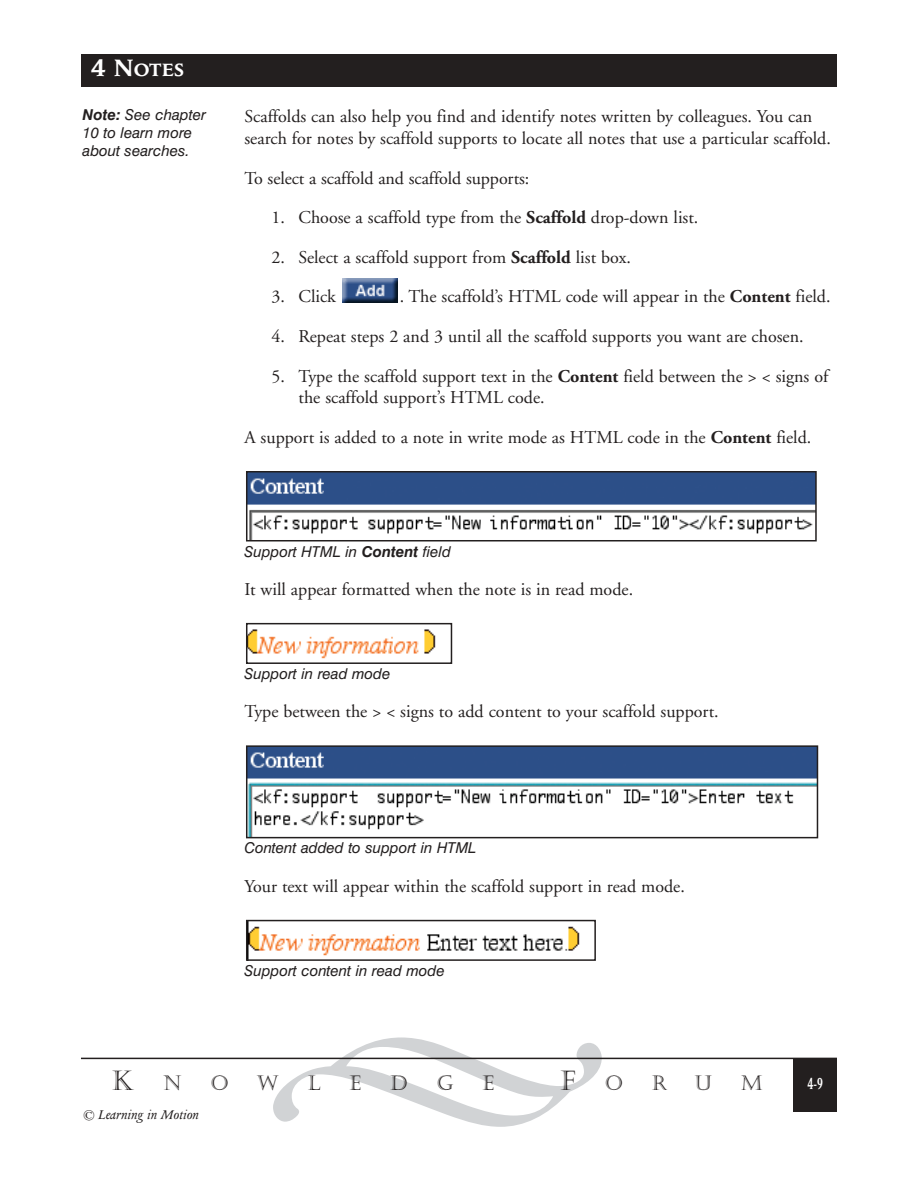
<style>
.page{position:relative;width:918px;height:1188px;background:#fff}
.page>*{position:absolute;margin:0;border:0;box-sizing:border-box;transform-origin:0 0}
.t1{font:27px "Castellar";color:#231f1f}
.t2{font:20.25px "Castellar";color:#231f1f}
.t3{font:700 20.25px "Columbus";color:#fff}
.t4{font:18px/21.6px "Adobe Garamond";color:#231f1f}
.t5{font:700 18px "Columbus";color:#fff;scale:.6 1}
.t6{font:italic 15px/18px "Swiss 721 BT";color:#231f1f}
.t7{font:italic 15px "Columbus";color:#231f1f}
.s1{font-size:27px}
.s2{font-weight:700}
.s3{font-size:20.25px}
</style>
<div class="page">
<div style="left:81px;top:54px;width:756px;height:32px;background:#231f1f"></div>
<hr style="left:81px;top:1058px;width:756px;height:1px;background:#231f1f">
<div style="left:794px;top:1058px;width:43px;height:54px;background:#231f1f"></div>
<img style="left:249px;top:926px;width:331px;height:30px">
<div style="left:246px;top:920px;width:350px;height:41px;border:2px solid #231f1f"></div>
<img style="left:249px;top:748px;width:566px;height:87px">
<div style="left:246px;top:745px;width:572px;height:93px;border:2px solid #231f1f"></div>
<img style="left:249px;top:629px;width:187px;height:30px">
<div style="left:246px;top:623px;width:206px;height:41px;border:2px solid #231f1f"></div>
<img style="left:249px;top:474px;width:565px;height:64px">
<div style="left:246px;top:471px;width:571px;height:70px;border:2px solid #231f1f"></div>
<img style="left:342px;top:278px;width:56px;height:24px">
<svg style="left:273px;top:1057px;width:329px;height:3px"></svg>
<p class="t3" style="left:91px;top:62px;width:95px"><span class="s1">4 N</span>OTES</p>
<p class="t6" style="left:82px;top:108px;width:125px"><span class="s2">Note:</span> See chapter<br>10 to learn more about searches.</p>
<p class="t4" style="left:244px;top:108px;width:588px">Scaffolds can also help you find and identify notes written by colleagues. You can search for notes by scaffold supports to locate all notes that use a particular scaffold.</p>
<p class="t4" style="left:244px;top:169px;width:286px">To select a scaffold and scaffold supports:</p>
<p class="t4" style="left:271px;top:208px;width:428px">1. Choose a scaffold type from the <span class="s2">Scaffold</span> drop-down list.</p>
<p class="t4" style="left:271px;top:248px;width:361px">2. Select a scaffold support from <span class="s2">Scaffold</span> list box.</p>
<p class="t4" style="left:271px;top:288px;width:66px">3. Click</p>
<p class="t4" style="left:400px;top:288px;width:432px">. The scaffold’s HTML code will appear in the <span class="s2">Content</span> field.</p>
<p class="t4" style="left:271px;top:327px;width:534px">4. Repeat steps 2 and 3 until all the scaffold supports you want are chosen.</p>
<p class="t4" style="left:298px;top:367px;width:531px;text-indent:-27px">5. Type the scaffold support text in the <span class="s2">Content</span> field between the &gt; &lt; signs of the scaffold support’s HTML code.</p>
<p class="t4" style="left:244px;top:428px;width:568px">A support is added to a note in write mode as HTML code in the <span class="s2">Content</span> field.</p>
<p class="t6" style="left:244px;top:544px;width:208px">Support HTML in <span class="s2">Content</span> field</p>
<p class="t4" style="left:244px;top:580px;width:390px">It will appear formatted when the note is in read mode.</p>
<p class="t6" style="left:244px;top:666px;width:147px">Support in read mode</p>
<p class="t4" style="left:244px;top:702px;width:476px">Type between the &gt; &lt; signs to add content to your scaffold support.</p>
<p class="t6" style="left:244px;top:841px;width:234px">Content added to support in HTML</p>
<p class="t4" style="left:244px;top:877px;width:442px">Your text will appear within the scaffold support in read mode.</p>
<p class="t6" style="left:244px;top:963px;width:202px">Support content in read mode</p>
<h1 class="t1" style="left:112px;top:1065px;width:71px">K <span class="s3">N</span></h1>
<p class="t2" style="left:211px;top:1071px;width:19px">O</p>
<p class="t2" style="left:256px;top:1071px;width:24px">W</p>
<p class="t2" style="left:308px;top:1071px;width:14px">L</p>
<p class="t2" style="left:350px;top:1071px;width:13px">E</p>
<p class="t2" style="left:390px;top:1071px;width:19px">D</p>
<p class="t2" style="left:437px;top:1071px;width:18px">G</p>
<p class="t2" style="left:483px;top:1071px;width:13px">E</p>
<h1 class="t1" style="left:561px;top:1065px;width:64px">F <span class="s3">O</span></h1>
<p class="t2" style="left:652px;top:1071px;width:17px">R</p>
<p class="t2" style="left:695px;top:1071px;width:19px">U</p>
<p class="t2" style="left:741px;top:1071px;width:23px">M</p>
<p class="t7" style="left:82px;top:1108px;width:117px">© Learning in Motion</p>
<p class="t5" style="left:808px;top:1076px;width:27px">4-9</p>
</div>
